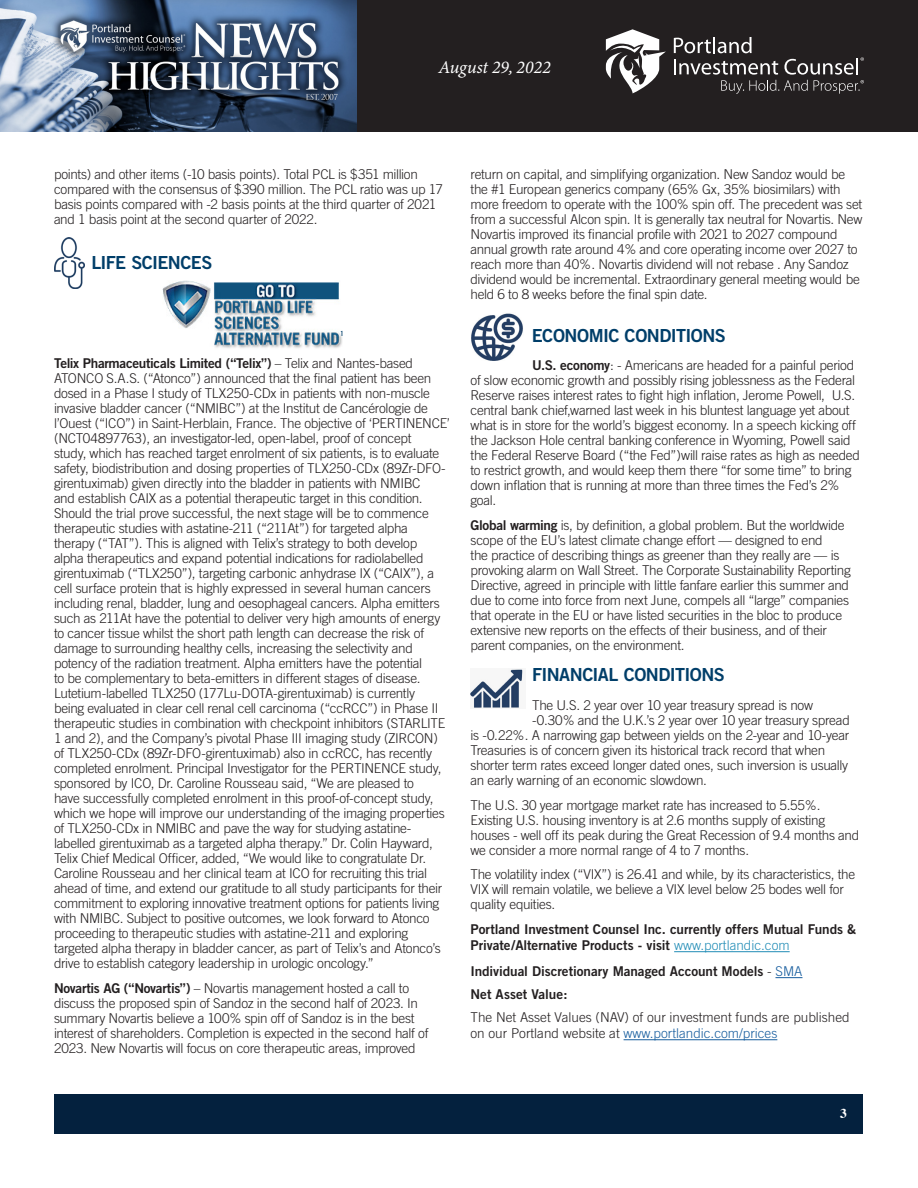
<style>
.page{position:relative;width:918px;height:1188px;background:#fff}
.page>*{position:absolute;margin:0;border:0;box-sizing:border-box;transform-origin:0 0}
.Article_-_Body{font:18px "Trade Gothic Bold Two";letter-spacing:-.03em;color:#003e69}
.t1{font:italic 18px "Minion Variable Concept";color:#fff}
.Article_-_Body-2{font:300 13.5px/15px "Trade Gothic";letter-spacing:-.02em;color:#231f20}
.Article_-_Body-3{font:13.5px/16.2px "Trade Gothic Bold Two";letter-spacing:-.005em;color:#231f20}
.Article_-_Body-4{font:300 13.5px/16.2px "Trade Gothic";color:#231f20}
.t2{font:700 13.5px "Times";color:#fff}
.t3{font:7.05px "Trade Gothic Bold Cond Twenty";color:#003e69}
.s1{font-family:"Trade Gothic Bold Two";font-weight:400}
.s2{font-family:"Trade Gothic";font-weight:300;color:#218cb6}
.s3{font-family:"Trade Gothic";font-weight:300}
.s4{font-family:"Trade Gothic";font-weight:300;color:#175d9e}
.s5{color:#175d9e}
</style>
<div class="page">
<div style="left:356px;top:0;width:562px;height:132px;background:#231f20"></div>
<img style="left:0;top:0;width:356px;height:132px">
<svg style="left:674px;top:37px;width:190px;height:57px"></svg>
<svg style="left:606px;top:29px;width:60px;height:64px"></svg>
<div style="left:55px;top:1094px;width:808px;height:39px;background:#04213e"></div>
<img style="left:54px;top:237px;width:31px;height:51px">
<img style="left:163px;top:281px;width:179px;height:67px">
<hr style="left:674px;top:951px;width:116px;height:1px;background:#218cb6">
<svg style="left:775px;top:977px;width:27px;height:1px"></svg>
<hr style="left:624px;top:1039px;width:153px;height:1px;background:#175d9e">
<img style="left:471px;top:313px;width:52px;height:48px">
<img style="left:471px;top:669px;width:52px;height:39px">
<h1 class="t1" style="left:439px;top:55px;width:113px">August 29, 2022</h1>
<p class="Article_-_Body-2" style="left:54px;top:167px;width:390px">points) and other items (-10 basis points). Total PCL is $351 million compared with the consensus of $390 million. The PCL ratio was up 17 basis points compared with -2 basis points at the third quarter of 2021 and 1 basis point at the second quarter of 2022.</p>
<p class="Article_-_Body" style="left:91px;top:252px;width:122px">LIFE SCIENCES</p>
<p class="t3" style="left:341px;top:330px;width:5px">1</p>
<p class="Article_-_Body-2" style="left:54px;top:356px;width:397px"><span class="s1">Telix Pharmaceuticals Limited (“Telix”)</span> – Telix and Nantes-based ATONCO S.A.S. (“Atonco”) announced that the final patient has been dosed in a Phase I study of TLX250-CDx in patients with non-muscle invasive bladder cancer (“NMIBC”) at the Institut de Cancérologie de l’Ouest (“ICO”) in Saint-Herblain, France. The objective of ‘PERTINENCE’ (NCT04897763), an investigator-led, open-label, proof of concept<br>study, which has reached target enrolment of six patients, is to evaluate safety, biodistribution and dosing properties of TLX250-CDx (89Zr-DFO&shy;girentuximab) given directly into the bladder in patients with NMIBC<br>and establish CAIX as a potential therapeutic target in this condition.<br>Should the trial prove successful, the next stage will be to commence therapeutic studies with astatine-211 (“211At”) for targeted alpha therapy (“TAT”). This is aligned with Telix’s strategy to both develop alpha therapeutics and expand potential indications for radiolabelled girentuximab (“TLX250”), targeting carbonic anhydrase IX (“CAIX”), a cell surface protein that is highly expressed in several human cancers including renal, bladder, lung and oesophageal cancers. Alpha emitters such as 211At have the potential to deliver very high amounts of energy to cancer tissue whilst the short path length can decrease the risk of damage to surrounding healthy cells, increasing the selectivity and potency of the radiation treatment. Alpha emitters have the potential<br>to be complementary to beta-emitters in different stages of disease.<br>Lutetium-labelled TLX250 (177Lu-DOTA-girentuximab) is currently<br>being evaluated in clear cell renal cell carcinoma (“ccRCC”) in Phase II therapeutic studies in combination with checkpoint inhibitors (STARLITE 1 and 2), and the Company’s pivotal Phase III imaging study (ZIRCON) of TLX250-CDx (89Zr-DFO-girentuximab) also in ccRCC, has recently completed enrolment. Principal Investigator for the PERTINENCE study, sponsored by ICO, Dr. Caroline Rousseau said, “We are pleased to<br>have successfully completed enrolment in this proof-of-concept study, which we hope will improve our understanding of the imaging properties of TLX250-CDx in NMIBC and pave the way for studying astatine&shy;labelled girentuximab as a targeted alpha therapy.” Dr. Colin Hayward, Telix Chief Medical Officer, added, “We would like to congratulate Dr.<br>Caroline Rousseau and her clinical team at ICO for recruiting this trial ahead of time, and extend our gratitude to all study participants for their commitment to exploring innovative treatment options for patients living with NMIBC. Subject to positive outcomes, we look forward to Atonco proceeding to therapeutic studies with astatine-211 and exploring targeted alpha therapy in bladder cancer, as part of Telix’s and Atonco’s drive to establish category leadership in urologic oncology.”</p>
<p class="Article_-_Body-2" style="left:54px;top:981px;width:376px"><span class="s1">Novartis AG (“Novartis”)</span> – Novartis management hosted a call to discuss the proposed spin of Sandoz in the second half of 2023. In summary Novartis believe a 100% spin off of Sandoz is in the best interest of shareholders. Completion is expected in the second half of 2023. New Novartis will focus on core therapeutic areas, improved</p>
<p class="Article_-_Body-2" style="left:471px;top:167px;width:393px">return on capital, and simplifying organization. New Sandoz would be the #1 European generics company (65% Gx, 35% biosimilars) with more freedom to operate with the 100% spin off. The precedent was set from a successful Alcon spin. It is generally tax neutral for Novartis. New Novartis improved its financial profile with 2021 to 2027 compound annual growth rate around 4% and core operating income over 2027 to reach more than 40%. Novartis dividend will not rebase . Any Sandoz dividend would be incremental. Extraordinary general meeting would be held 6 to 8 weeks before the final spin date.</p>
<p class="Article_-_Body" style="left:532px;top:324px;width:195px">ECONOMIC CONDITIONS</p>
<p class="Article_-_Body-2" style="left:471px;top:358px;width:391px;text-indent:62px"><span class="s1">U.S. economy</span>: - Americans are headed for a painful period of slow economic growth and possibly rising joblessness as the Federal Reserve raises interest rates to fight high inflation, Jerome Powell, U.S. central bank chief,warned last week in his bluntest language yet about what is in store for the world’s biggest economy. In a speech kicking off the Jackson Hole central banking conference in Wyoming, Powell said the Federal Reserve Board (“the Fed”)will raise rates as high as needed to restrict growth, and would keep them there “for some time” to bring down inflation that is running at more than three times the Fed’s 2% goal.</p>
<p class="Article_-_Body-2" style="left:471px;top:518px;width:382px"><span class="s1">Global warming</span> is, by definition, a global problem. But the worldwide scope of the EU’s latest climate change effort — designed to end<br>the practice of describing things as greener than they really are — is provoking alarm on Wall Street. The Corporate Sustainability Reporting Directive, agreed in principle with little fanfare earlier this summer and due to come into force from next June, compels all “large” companies that operate in the EU or have listed securities in the bloc to produce extensive new reports on the effects of their business, and of their parent companies, on the environment.</p>
<p class="Article_-_Body" style="left:532px;top:664px;width:194px">FINANCIAL CONDITIONS</p>
<p class="Article_-_Body-2" style="left:532px;top:697px;width:282px">The U.S. 2 year over 10 year treasury spread is now</p>
<p class="Article_-_Body-2" style="left:532px;top:712px;width:319px">-0.30% and the U.K.’s 2 year over 10 year treasury spread</p>
<p class="Article_-_Body-2" style="left:471px;top:727px;width:380px">is -0.22%. A narrowing gap between yields on the 2-year and 10-year</p>
<p class="Article_-_Body-2" style="left:471px;top:742px;width:356px">Treasuries is of concern given its historical track record that when</p>
<p class="Article_-_Body-2" style="left:471px;top:757px;width:379px">shorter term rates exceed longer dated ones, such inversion is usually</p>
<p class="Article_-_Body-2" style="left:471px;top:772px;width:238px">an early warning of an economic slowdown.</p>
<p class="Article_-_Body-2" style="left:471px;top:797px;width:390px">The U.S. 30 year mortgage market rate has increased to 5.55%.<br>Existing U.S. housing inventory is at 2.6 months supply of existing houses - well off its peak during the Great Recession of 9.4 months and we consider a more normal range of 4 to 7 months.</p>
<p class="Article_-_Body-2" style="left:471px;top:867px;width:386px">The volatility index (“VIX”) is 26.41 and while, by its characteristics, the<br>VIX will remain volatile, we believe a VIX level below 25 bodes well for quality equities.</p>
<p class="Article_-_Body-3" style="left:471px;top:921px;width:387px">Portland Investment Counsel Inc. currently offers Mutual Funds &amp;<br>Private/Alternative Products - visit <span class="s2">www.portlandic.com</span></p>
<p class="Article_-_Body-3" style="left:471px;top:963px;width:333px">Individual Discretionary Managed Account Models <span class="s3">-</span> <span class="s4">SMA</span></p>
<p class="Article_-_Body-3" style="left:471px;top:986px;width:99px">Net Asset Value:</p>
<p class="Article_-_Body-4" style="left:471px;top:1009px;width:381px">The Net Asset Values (NAV) of our investment funds are published on our Portland website at <span class="s5">www.portlandic.com/prices</span></p>
<p class="t2" style="left:840px;top:1100px;width:8px">3</p>
</div>
